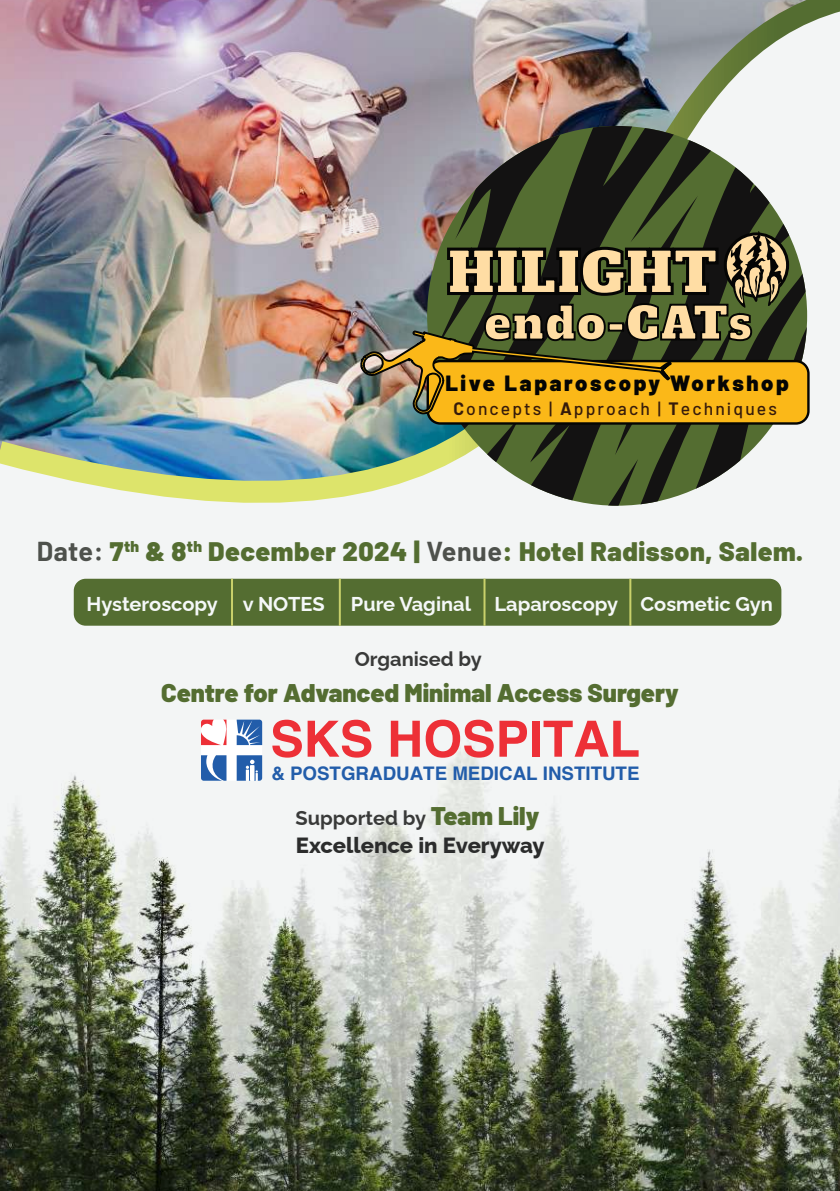
<style>
.page{position:relative;width:840px;height:1191px;background:#fff}
.page>*{position:absolute;margin:0;border:0;box-sizing:border-box;transform-origin:0 0}
.t1{font:700 50px "Helvetica";color:#ed3037}
.t2{font:900 26.8px "Barlow";letter-spacing:.02em;color:#546d31}
.t3{font:900 25.6px "Barlow";color:#546d31}
.t4{font:900 22px "Barlow";letter-spacing:.12em;color:#050504}
.t5{font:800 22px "Raleway";color:#2b2c2c}
.t6{font:700 20px "Raleway";color:#f5f8f8}
.t7{font:700 20px "Raleway";color:#393a39}
.t8{font:700 18.8px "Helvetica";color:#225daa}
.t9{font:500 17.6px "Barlow";letter-spacing:.12em;color:#361b0b}
.s1{font-weight:700}
.s2{font-weight:700;color:#4e514c}
.s3{font-family:"Barlow";font-weight:900;font-size:25.6px;color:#546d31}
</style>
<div class="page">
<div style="left:0;top:0;width:839px;height:1191px;background:#f3f5f5"></div>
<div style="left:74px;top:579px;width:707px;height:46px;background:#546d31;border-radius:12px"></div>
<img style="left:0;top:734px;width:839px;height:457px">
<hr style="left:231px;top:579px;width:2px;height:46px;background:#c9d16b">
<hr style="left:338px;top:579px;width:2px;height:46px;background:#c9d16b">
<hr style="left:483px;top:579px;width:2px;height:46px;background:#c9d16b">
<hr style="left:629px;top:579px;width:2px;height:46px;background:#c9d16b">
<img style="left:0;top:0;width:839px;height:503px">
<svg style="left:359px;top:126px;width:447px;height:380px"></svg>
<div style="left:201px;top:719px;width:61px;height:61px;background:#fff;border-radius:4px"></div>
<svg style="left:201px;top:719px;width:26px;height:26px"></svg>
<svg style="left:236px;top:719px;width:26px;height:26px"></svg>
<svg style="left:201px;top:755px;width:25px;height:25px"></svg>
<svg style="left:236px;top:755px;width:26px;height:25px"></svg>
<p class="t4" style="left:445px;top:366px;width:345px">Live Laparoscopy Workshop</p>
<p class="t9" style="left:453px;top:396px;width:324px"><span class="s1">C</span>oncepts | <span class="s1">A</span>pproach | <span class="s1">T</span>echniques</p>
<h2 class="t2" style="left:37px;top:531px;width:767px"><span class="s2">Date:</span> 7<sup>th</sup> &amp; 8<sup>th</sup> December 2024 | <span class="s2">Venue</span>: Hotel Radisson, Salem.</h2>
<p class="t6" style="left:86px;top:588px;width:133px">Hysteroscopy</p>
<p class="t6" style="left:350px;top:588px;width:423px">Pure Vaginal Laparoscopy Cosmetic Gyn</p>
<p class="t6" style="left:242px;top:588px;width:83px">v NOTES</p>
<p class="t7" style="left:354px;top:643px;width:128px">Organised by</p>
<p class="t3" style="left:161px;top:674px;width:519px">Centre for Advanced Minimal Access Surgery</p>
<h1 class="t1" style="left:270px;top:708px;width:371px">SKS HOSPITAL</h1>
<p class="t8" style="left:271px;top:762px;width:369px">&amp; POSTGRADUATE MEDICAL INSTITUTE</p>
<p class="t7" style="left:295px;top:802px;width:245px">Supported by <span class="s3">Team Lily</span></p>
<p class="t5" style="left:296px;top:828px;width:250px">Excellence in Everyway</p>
</div>
